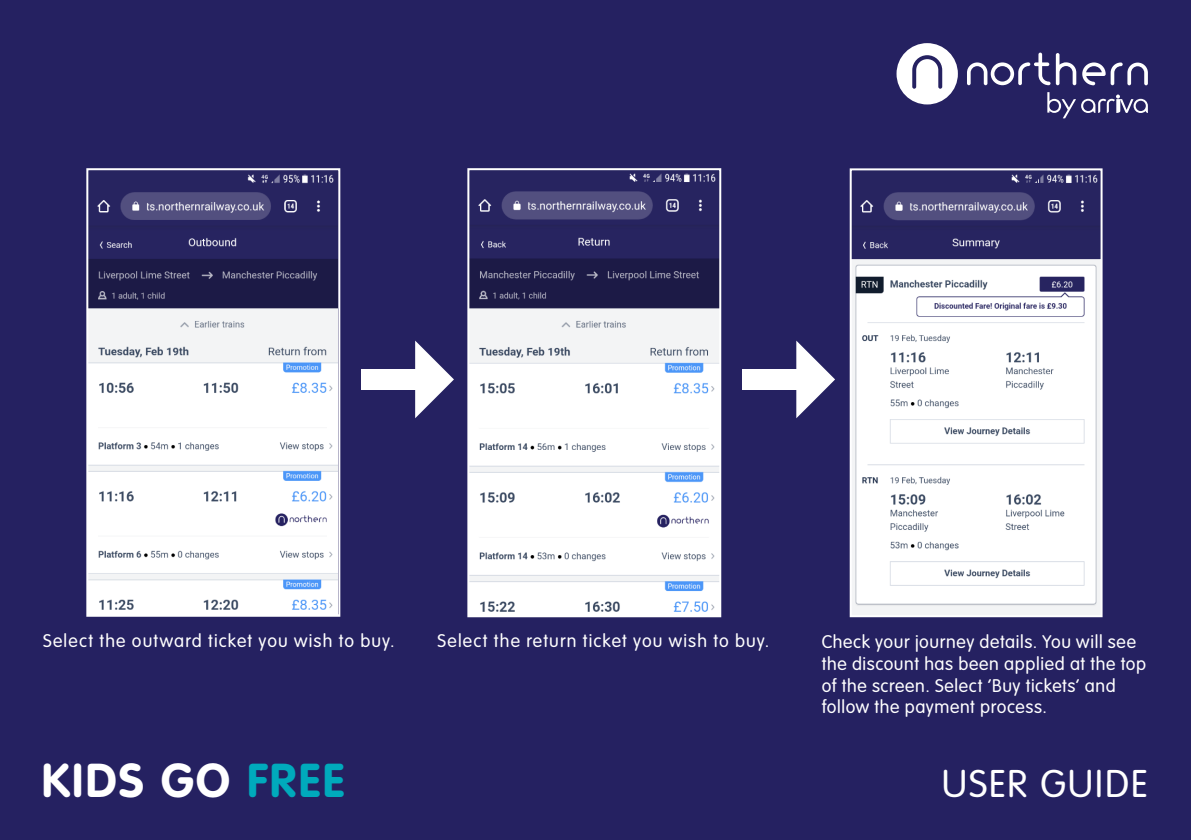
<style>
.page{position:relative;width:1191px;height:840px;background:#fff}
.page>*{position:absolute;margin:0;border:0;box-sizing:border-box;transform-origin:0 0}
.t1{font:700 46.8px "VAG Rounded";letter-spacing:.045em;color:#fff}
.t2{font:300 38px "VAG Rounded";letter-spacing:.05em;color:#fff}
.t3{font:300 18px/21.6px "VAG Rounded";letter-spacing:.035em;color:#fff}
.t4{font:300 18px "VAG Rounded";letter-spacing:.065em;color:#fff}
.s1{color:#00aabc}
</style>
<div class="page">
<div style="left:0;top:0;width:1191px;height:839px;background:#252161"></div>
<svg style="left:896px;top:43px;width:62px;height:61px"></svg>
<svg style="left:967px;top:53px;width:109px;height:32px"></svg>
<svg style="left:1082px;top:62px;width:65px;height:23px"></svg>
<svg style="left:1047px;top:92px;width:100px;height:26px"></svg>
<div style="left:361px;top:369px;width:61px;height:20px;background:#fff"></div>
<svg style="left:415px;top:340px;width:39px;height:78px"></svg>
<div style="left:742px;top:369px;width:61px;height:20px;background:#fff"></div>
<svg style="left:796px;top:340px;width:39px;height:78px"></svg>
<img style="left:89px;top:174px;width:248px;height:439px">
<div style="left:86px;top:168px;width:254px;height:448px;border:2px solid #fff"></div>
<img style="left:470px;top:173px;width:248px;height:441px">
<div style="left:467px;top:168px;width:254px;height:449px;border:2px solid #fff"></div>
<img style="left:852px;top:174px;width:247px;height:440px">
<div style="left:849px;top:168px;width:253px;height:449px;border:2px solid #fff"></div>
<p class="t4" style="left:43px;top:630px;width:353px">Select the outward ticket you wish to buy.</p>
<p class="t4" style="left:437px;top:630px;width:333px">Select the return ticket you wish to buy.</p>
<p class="t3" style="left:821px;top:631px;width:326px">Check your journey details. You will see the discount has been applied at the top of the screen. Select ‘Buy tickets’ and follow the payment process.</p>
<p class="t1" style="left:42px;top:752px;width:304px">KIDS GO <span class="s1">FREE</span></p>
<p class="t2" style="left:942px;top:761px;width:207px">USER GUIDE</p>
</div>
